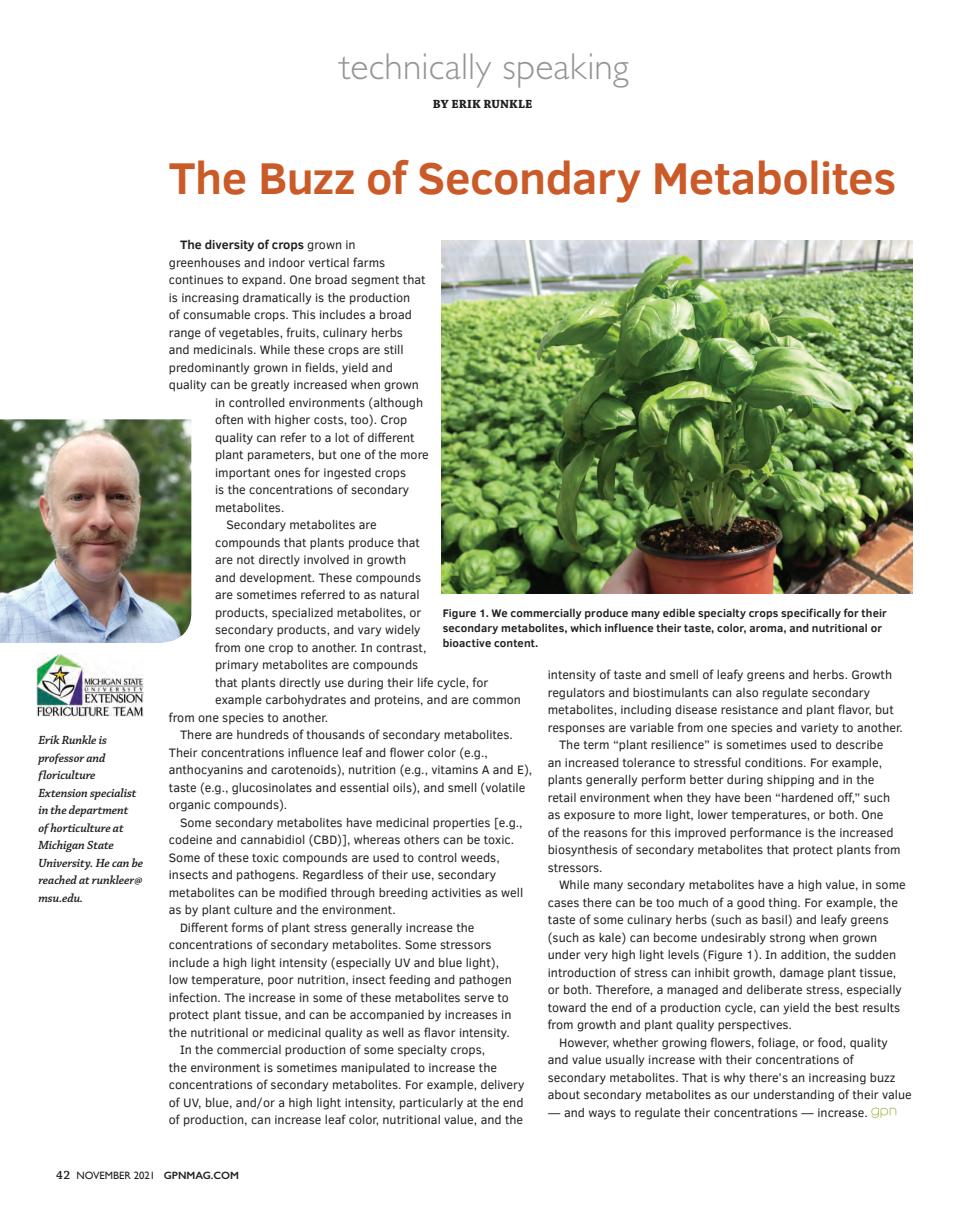
<style>
.page{position:relative;width:968px;height:1215px;background:#fff}
.page>*{position:absolute;margin:0;border:0;box-sizing:border-box;transform-origin:0 0}
.t1{font:700 45.62px "Clear Sans";letter-spacing:-.01em;color:#cb5a29}
.t2{font:300 37.5px "Gill Sans";letter-spacing:.005em;color:#939598}
.Body_GPN_2018{font:12.5px/17.5px "Clear Sans";color:#231f20}
.Author_Bio{font:italic 600 12.5px/17.5px "Chaparral Pro";letter-spacing:-.01em;color:#231f20}
.Body_GPN_2018-2{font:700 12.5px "Clear Sans";color:#231f20}
.Byline{font:700 12.5px "Chaparral Pro";letter-spacing:.01em;color:#231f20}
.Captions_2018{font:700 11.25px/15px "Clear Sans";letter-spacing:.01em;color:#231f20}
.t3{font:10.62px "Gill Sans";color:#231f20}
.s1{font-weight:400}
.s2{font-family:"Chaparral Pro";font-weight:600;font-size:12.5px}
.s3{font-weight:600}
</style>
<div class="page">
<svg style="left:871px;top:1108px;width:25px;height:10px"></svg>
<img style="left:0;top:419px;width:191px;height:224px">
<img style="left:37px;top:654px;width:107px;height:63px">
<img style="left:441px;top:240px;width:471px;height:353px">
<p class="t2" style="left:339px;top:45px;width:291px">technically speaking</p>
<p class="Byline" style="left:433px;top:96px;width:101px">BY ERIK RUNKLE</p>
<p class="Author_Bio" style="left:38px;top:732px;width:106px">Erik Runkle is professor and floriculture<br>Extension specialist in the department<br>of horticulture at<br>Michigan State<br>University. He can be reached at runkleer@ msu.edu.</p>
<p class="t1" style="left:169px;top:145px;width:729px">The Buzz of Secondary Metabolites</p>
<p class="Body_GPN_2018-2" style="left:180px;top:236px;width:177px">The diversity of crops <span class="s1">grown in</span></p>
<p class="Body_GPN_2018" style="left:169px;top:254px;width:218px">greenhouses and indoor vertical farms</p>
<p class="Body_GPN_2018" style="left:169px;top:271px;width:258px">continues to expand. One broad segment that</p>
<p class="Body_GPN_2018" style="left:169px;top:289px;width:243px">is increasing dramatically is the production</p>
<p class="Body_GPN_2018" style="left:169px;top:306px;width:244px">of consumable crops. This includes a broad</p>
<p class="Body_GPN_2018" style="left:169px;top:324px;width:235px">range of vegetables, fruits, culinary herbs</p>
<p class="Body_GPN_2018" style="left:169px;top:341px;width:236px">and medicinals. While these crops are still</p>
<p class="Body_GPN_2018" style="left:169px;top:359px;width:225px">predominantly grown in fields, yield and</p>
<p class="Body_GPN_2018" style="left:169px;top:376px;width:252px">quality can be greatly increased when grown</p>
<p class="Body_GPN_2018" style="left:215px;top:394px;width:209px">in controlled environments (although</p>
<p class="Body_GPN_2018" style="left:215px;top:411px;width:194px">often with higher costs, too). Crop</p>
<p class="Body_GPN_2018" style="left:215px;top:429px;width:201px">quality can refer to a lot of different</p>
<p class="Body_GPN_2018" style="left:215px;top:446px;width:215px">plant parameters, but one of the more</p>
<p class="Body_GPN_2018" style="left:215px;top:464px;width:192px">important ones for ingested crops</p>
<p class="Body_GPN_2018" style="left:215px;top:481px;width:196px">is the concentrations of secondary</p>
<p class="Body_GPN_2018" style="left:215px;top:499px;width:71px">metabolites.</p>
<p class="Body_GPN_2018" style="left:226px;top:516px;width:152px">Secondary metabolites are</p>
<p class="Body_GPN_2018" style="left:215px;top:534px;width:206px">compounds that plants produce that</p>
<p class="Body_GPN_2018" style="left:215px;top:551px;width:192px">are not directly involved in growth</p>
<p class="Body_GPN_2018" style="left:215px;top:569px;width:207px">and development. These compounds</p>
<p class="Body_GPN_2018" style="left:215px;top:586px;width:206px">are sometimes referred to as natural</p>
<p class="Body_GPN_2018" style="left:215px;top:604px;width:208px">products, specialized metabolites, or</p>
<p class="Body_GPN_2018" style="left:215px;top:621px;width:207px">secondary products, and vary widely</p>
<p class="Body_GPN_2018" style="left:215px;top:639px;width:213px">from one crop to another. In contrast,</p>
<p class="Body_GPN_2018" style="left:215px;top:656px;width:205px">primary metabolites are compounds</p>
<p class="Body_GPN_2018" style="left:215px;top:674px;width:275px">that plants directly use during their life cycle, for</p>
<p class="Body_GPN_2018" style="left:215px;top:691px;width:307px">example carbohydrates and proteins, and are common</p>
<p class="Body_GPN_2018" style="left:169px;top:709px;width:161px">from one species to another.</p>
<p class="Body_GPN_2018" style="left:169px;top:726px;width:365px;text-indent:11px">There are hundreds of thousands of secondary metabolites.<br>Their concentrations influence leaf and flower color (e.g., anthocyanins and carotenoids), nutrition (e.g., vitamins A and E), taste (e.g., glucosinolates and essential oils), and smell (volatile organic compounds).</p>
<p class="Body_GPN_2018" style="left:169px;top:814px;width:356px;text-indent:11px">Some secondary metabolites have medicinal properties [e.g., codeine and cannabidiol (CBD)], whereas others can be toxic.<br>Some of these toxic compounds are used to control weeds, insects and pathogens. Regardless of their use, secondary metabolites can be modified through breeding activities as well as by plant culture and the environment.</p>
<p class="Body_GPN_2018" style="left:169px;top:919px;width:344px;text-indent:11px">Different forms of plant stress generally increase the concentrations of secondary metabolites. Some stressors include a high light intensity (especially UV and blue light), low temperature, poor nutrition, insect feeding and pathogen infection. The increase in some of these metabolites serve to protect plant tissue, and can be accompanied by increases in the nutritional or medicinal quality as well as flavor intensity.</p>
<p class="Body_GPN_2018" style="left:169px;top:1041px;width:357px;text-indent:11px">In the commercial production of some specialty crops,<br>the environment is sometimes manipulated to increase the concentrations of secondary metabolites. For example, delivery of UV, blue, and/or a high light intensity, particularly at the end of production, can increase leaf color, nutritional value, and the</p>
<p class="Captions_2018" style="left:442px;top:606px;width:445px">Figure 1. We commercially produce many edible specialty crops specifically for their secondary metabolites, which influence their taste, color, aroma, and nutritional or bioactive content.</p>
<p class="Body_GPN_2018" style="left:548px;top:666px;width:356px">intensity of taste and smell of leafy greens and herbs. Growth regulators and biostimulants can also regulate secondary metabolites, including disease resistance and plant flavor, but responses are variable from one species and variety to another.</p>
<p class="Body_GPN_2018" style="left:548px;top:736px;width:354px;text-indent:11px">The term “plant resilience” is sometimes used to describe<br>an increased tolerance to stressful conditions. For example, plants generally perform better during shipping and in the retail environment when they have been “hardened off,” such as exposure to more light, lower temperatures, or both. One<br>of the reasons for this improved performance is the increased biosynthesis of secondary metabolites that protect plants from stressors.</p>
<p class="Body_GPN_2018" style="left:548px;top:876px;width:359px;text-indent:11px">While many secondary metabolites have a high value, in some cases there can be too much of a good thing. For example, the taste of some culinary herbs (such as basil) and leafy greens (such as kale) can become undesirably strong when grown under very high light levels (Figure 1). In addition, the sudden introduction of stress can inhibit growth, damage plant tissue, or both. Therefore, a managed and deliberate stress, especially toward the end of a production cycle, can yield the best results from growth and plant quality perspectives.</p>
<p class="Body_GPN_2018" style="left:548px;top:1034px;width:365px;text-indent:11px">However, whether growing flowers, foliage, or food, quality and value usually increase with their concentrations of secondary metabolites. That is why there’s an increasing buzz about secondary metabolites as our understanding of their value</p>
<p class="Body_GPN_2018" style="left:548px;top:1104px;width:321px">— and ways to regulate their concentrations — increase.</p>
<p class="t3" style="left:56px;top:1169px;width:184px"><span class="s2">42</span> NOVEMBER 2021 <span class="s3">GPNMAG.COM</span></p>
</div>
